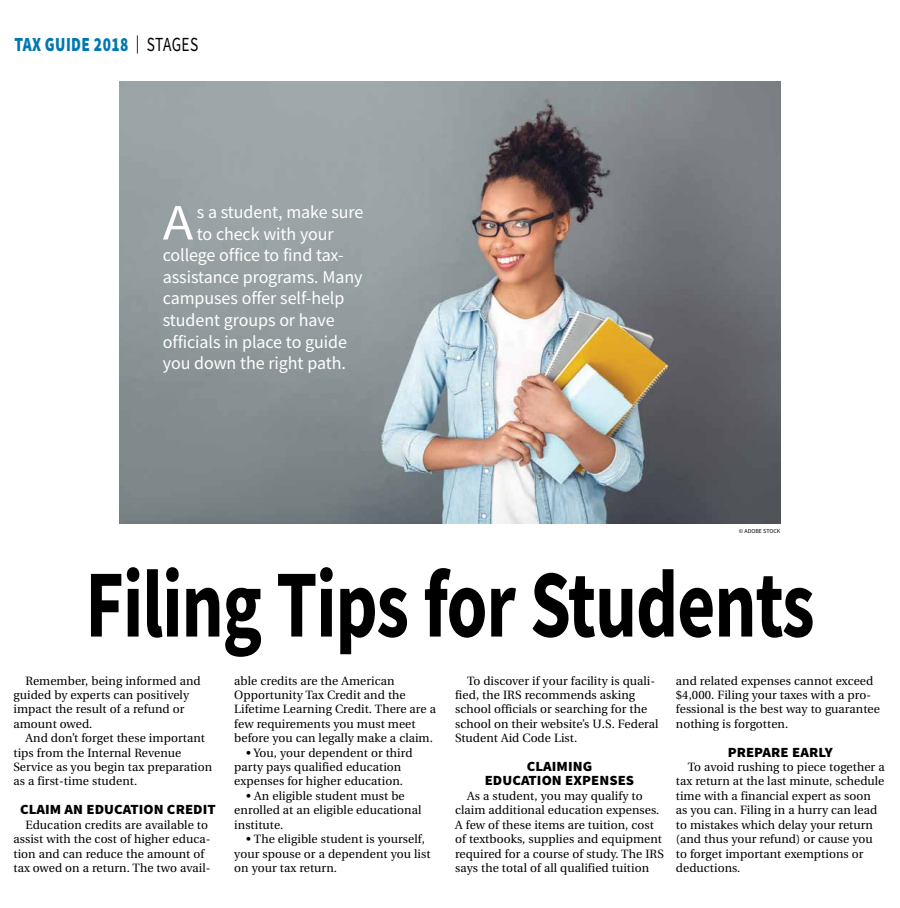
<style>
.page{position:relative;width:900px;height:908px;background:#fff}
.page>*{position:absolute;margin:0;border:0;box-sizing:border-box;transform-origin:0 0}
.t1{font:700 96px "Source Sans Pro";letter-spacing:-.015em;color:#000;scale:.77 1}
.t2{font:50.9px "Source Sans Pro";color:#fff;scale:1.1 1}
.t3{font:900 20px "Source Sans Pro";letter-spacing:.025em;color:#0077b1;scale:.77 1}
.t4{font:18px "Source Sans Pro";letter-spacing:-.005em;color:#fff}
.t5{font:900 14px/14.4px "Source Sans Pro";letter-spacing:.005em;color:#000;text-align:center;scale:1.05 1}
.t6{font:12px/14.4px "Utopia";letter-spacing:.005em;color:#000}
.t7{font:6px "Source Sans Pro";color:#000}
.s1{font-weight:400;font-size:18px;color:#000}
.s2{font-weight:400;color:#000}
</style>
<div class="page">
<img style="left:119px;top:81px;width:662px;height:442px">
<h3 class="t3" style="left:14px;top:31px;width:240px">TAX GUIDE 2018 <span class="s1">|</span> <span class="s2">STAGES</span></h3>
<h2 class="t2" style="left:163px;top:190px;width:29px">A</h2>
<h3 class="t4" style="left:197px;top:200px;width:168px">s a student, make sure</h3>
<h3 class="t4" style="left:197px;top:222px;width:139px">to check with your</h3>
<h3 class="t4" style="left:163px;top:243px;width:183px">college office to find tax-</h3>
<h3 class="t4" style="left:163px;top:265px;width:201px">assistance programs. Many</h3>
<h3 class="t4" style="left:163px;top:287px;width:183px">campuses offer self-help</h3>
<h3 class="t4" style="left:163px;top:308px;width:173px">student groups or have</h3>
<h3 class="t4" style="left:163px;top:330px;width:186px">officials in place to guide</h3>
<h3 class="t4" style="left:163px;top:351px;width:185px">you down the right path.</h3>
<p class="t7" style="left:739px;top:526px;width:43px">© ADOBE STOCK</p>
<h1 class="t1" style="left:85px;top:539px;width:949px">Filing Tips for Students</h1>
<p class="t6" style="left:14px;top:673px;width:189px;text-indent:12px">Remember, being informed and guided by experts can positively impact the result of a refund or amount owed.</p>
<p class="t6" style="left:14px;top:731px;width:200px;text-indent:12px">And don’t forget these important tips from the Internal Revenue<br>Service as you begin tax preparation as a first-time student.</p>
<p class="t5" style="left:20px;top:802px;width:188px">CLAIM AN EDUCATION CREDIT</p>
<p class="t6" style="left:14px;top:817px;width:198px;text-indent:12px">Education credits are available to assist with the cost of higher educa&shy;tion and can reduce the amount of tax owed on a return. The two avail-</p>
<p class="t6" style="left:234px;top:673px;width:203px">able credits are the American<br>Opportunity Tax Credit and the<br>Lifetime Learning Credit. There are a few requirements you must meet before you can legally make a claim.</p>
<p class="t6" style="left:234px;top:745px;width:180px;text-indent:12px">• You, your dependent or third party pays qualified education expenses for higher education.</p>
<p class="t6" style="left:234px;top:788px;width:189px;text-indent:12px">• An eligible student must be enrolled at an eligible educational institute.</p>
<p class="t6" style="left:234px;top:831px;width:198px;text-indent:12px">• The eligible student is yourself, your spouse or a dependent you list on your tax return.</p>
<p class="t6" style="left:455px;top:673px;width:205px;text-indent:12px">To discover if your facility is quali&shy;fied, the IRS recommends asking school officials or searching for the school on their website’s U.S. Federal Student Aid Code List.</p>
<p class="t5" style="left:485px;top:758px;width:144px">CLAIMING<br>EDUCATION EXPENSES</p>
<p class="t6" style="left:455px;top:788px;width:210px;text-indent:12px">As a student, you may qualify to claim additional education expenses.<br>A few of these items are tuition, cost of textbooks, supplies and equipment required for a course of study. The IRS says the total of all qualified tuition</p>
<p class="t6" style="left:676px;top:673px;width:206px">and related expenses cannot exceed $4,000. Filing your taxes with a pro&shy;fessional is the best way to guarantee nothing is forgotten.</p>
<p class="t5" style="left:728px;top:744px;width:102px">PREPARE EARLY</p>
<p class="t6" style="left:676px;top:759px;width:210px;text-indent:12px">To avoid rushing to piece together a tax return at the last minute, schedule time with a financial expert as soon as you can. Filing in a hurry can lead to mistakes which delay your return (and thus your refund) or cause you to forget important exemptions or deductions.</p>
</div>
